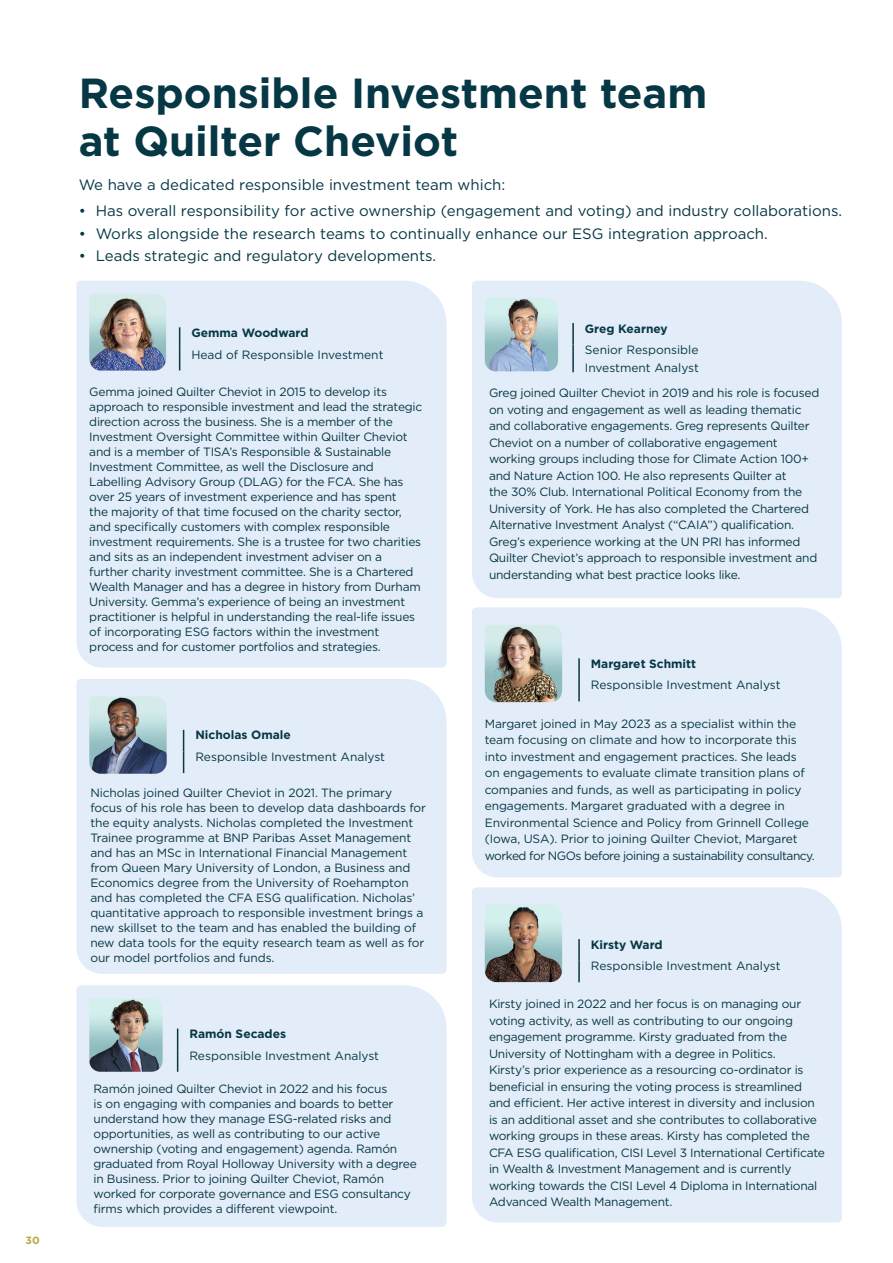
<style>
.page{position:relative;width:893px;height:1263px;background:#fff}
.page>*{position:absolute;margin:0;border:0;box-sizing:border-box;transform-origin:0 0}
.t1{font:700 42px/48px "Gotham";color:#063744}
.t2{font:15px "Gotham";color:#063744}
.t3{font:12px/15px "Gotham";letter-spacing:-.02em;color:#063744}
.t4{font:12px/18px "Gotham";color:#063744}
.t5{font:700 12px "Gotham";color:#063744}
.t6{font:700 10.5px "Gotham";color:#baa848}
</style>
<div class="page">
<div style="left:77px;top:281px;width:369px;height:387px;background:#e3edf9"></div>
<svg style="left:179px;top:327px;width:1px;height:43px"></svg>
<img style="left:89px;top:294px;width:77px;height:77px">
<div style="left:472px;top:281px;width:370px;height:317px;background:#e3edf9"></div>
<hr style="left:572px;top:323px;width:2px;height:22px;background:#063744">
<hr style="left:572px;top:345px;width:2px;height:27px;background:#063744">
<img style="left:485px;top:298px;width:73px;height:73px">
<div style="left:77px;top:679px;width:369px;height:295px;background:#e3edf9"></div>
<svg style="left:183px;top:730px;width:1px;height:43px"></svg>
<img style="left:89px;top:696px;width:78px;height:78px">
<div style="left:472px;top:607px;width:370px;height:270px;background:#e3edf9"></div>
<hr style="left:578px;top:658px;width:2px;height:22px;background:#063744">
<hr style="left:578px;top:680px;width:2px;height:21px;background:#063744">
<img style="left:485px;top:625px;width:77px;height:77px">
<div style="left:77px;top:985px;width:369px;height:242px;background:#e3edf9"></div>
<svg style="left:177px;top:1028px;width:1px;height:44px"></svg>
<img style="left:89px;top:998px;width:74px;height:74px">
<div style="left:472px;top:887px;width:370px;height:335px;background:#e3edf9"></div>
<hr style="left:578px;top:939px;width:2px;height:22px;background:#063744">
<hr style="left:578px;top:961px;width:2px;height:21px;background:#063744">
<img style="left:485px;top:905px;width:77px;height:77px">
<p class="t6" style="left:26px;top:1233px;width:16px">30</p>
<h1 class="t1" style="left:79px;top:69px;width:630px">Responsible Investment team at Quilter Cheviot</h1>
<p class="t2" style="left:79px;top:175px;width:428px">We have a dedicated responsible investment team which:</p>
<p class="t2" style="left:79px;top:201px;width:765px">• Has overall responsibility for active ownership (engagement and voting) and industry collaborations.</p>
<p class="t2" style="left:79px;top:224px;width:691px">• Works alongside the research teams to continually enhance our ESG integration approach.</p>
<p class="t2" style="left:79px;top:246px;width:359px">• Leads strategic and regulatory developments.</p>
<p class="t5" style="left:191px;top:325px;width:119px">Gemma Woodward</p>
<p class="t4" style="left:191px;top:345px;width:194px">Head of Responsible Investment</p>
<p class="t3" style="left:89px;top:384px;width:335px">Gemma joined Quilter Cheviot in 2015 to develop its approach to responsible investment and lead the strategic direction across the business. She is a member of the Investment Oversight Committee within Quilter Cheviot and is a member of TISA’s Responsible &amp; Sustainable Investment Committee, as well the Disclosure and Labelling Advisory Group (DLAG) for the FCA. She has over 25 years of investment experience and has spent<br>the majority of that time focused on the charity sector, and specifically customers with complex responsible investment requirements. She is a trustee for two charities and sits as an independent investment adviser on a further charity investment committee. She is a Chartered Wealth Manager and has a degree in history from Durham University. Gemma’s experience of being an investment practitioner is helpful in understanding the real-life issues of incorporating ESG factors within the investment process and for customer portfolios and strategies.</p>
<p class="t5" style="left:195px;top:727px;width:97px">Nicholas Omale</p>
<p class="t4" style="left:195px;top:747px;width:191px">Responsible Investment Analyst</p>
<p class="t3" style="left:90px;top:785px;width:337px">Nicholas joined Quilter Cheviot in 2021. The primary focus of his role has been to develop data dashboards for the equity analysts. Nicholas completed the Investment Trainee programme at BNP Paribas Asset Management and has an MSc in International Financial Management from Queen Mary University of London, a Business and Economics degree from the University of Roehampton and has completed the CFA ESG qualification. Nicholas’ quantitative approach to responsible investment brings a new skillset to the team and has enabled the building of new data tools for the equity research team as well as for our model portfolios and funds.</p>
<p class="t5" style="left:189px;top:1026px;width:98px">Ramón Secades</p>
<p class="t4" style="left:189px;top:1046px;width:191px">Responsible Investment Analyst</p>
<p class="t3" style="left:94px;top:1081px;width:325px">Ramón joined Quilter Cheviot in 2022 and his focus<br>is on engaging with companies and boards to better understand how they manage ESG-related risks and opportunities, as well as contributing to our active ownership (voting and engagement) agenda. Ramón graduated from Royal Holloway University with a degree in Business. Prior to joining Quilter Cheviot, Ramón worked for corporate governance and ESG consultancy firms which provides a different viewpoint.</p>
<p class="t5" style="left:585px;top:320px;width:84px">Greg Kearney</p>
<p class="t4" style="left:585px;top:341px;width:116px">Senior Responsible<br>Investment Analyst</p>
<p class="t3" style="left:489px;top:385px;width:332px;line-height:16.5px">Greg joined Quilter Cheviot in 2019 and his role is focused on voting and engagement as well as leading thematic and collaborative engagements. Greg represents Quilter Cheviot on a number of collaborative engagement working groups including those for Climate Action 100+ and Nature Action 100. He also represents Quilter at<br>the 30% Club. International Political Economy from the University of York. He has also completed the Chartered Alternative Investment Analyst (“CAIA”) qualification.<br>Greg’s experience working at the UN PRI has informed Quilter Cheviot’s approach to responsible investment and understanding what best practice looks like.</p>
<p class="t5" style="left:591px;top:656px;width:107px">Margaret Schmitt</p>
<p class="t4" style="left:591px;top:676px;width:191px">Responsible Investment Analyst</p>
<p class="t3" style="left:485px;top:715px;width:332px;line-height:16.5px">Margaret joined in May 2023 as a specialist within the team focusing on climate and how to incorporate this into investment and engagement practices. She leads on engagements to evaluate climate transition plans of companies and funds, as well as participating in policy engagements. Margaret graduated with a degree in Environmental Science and Policy from Grinnell College (Iowa, USA). Prior to joining Quilter Cheviot, Margaret worked for NGOs before joining a sustainability consultancy.</p>
<p class="t5" style="left:591px;top:936px;width:73px">Kirsty Ward</p>
<p class="t4" style="left:591px;top:957px;width:191px">Responsible Investment Analyst</p>
<p class="t3" style="left:489px;top:995px;width:337px;line-height:16.5px">Kirsty joined in 2022 and her focus is on managing our voting activity, as well as contributing to our ongoing engagement programme. Kirsty graduated from the University of Nottingham with a degree in Politics.<br>Kirsty’s prior experience as a resourcing co-ordinator is beneficial in ensuring the voting process is streamlined and efficient. Her active interest in diversity and inclusion is an additional asset and she contributes to collaborative working groups in these areas. Kirsty has completed the CFA ESG qualification, CISI Level 3 International Certificate in Wealth &amp; Investment Management and is currently working towards the CISI Level 4 Diploma in International Advanced Wealth Management.</p>
</div>
